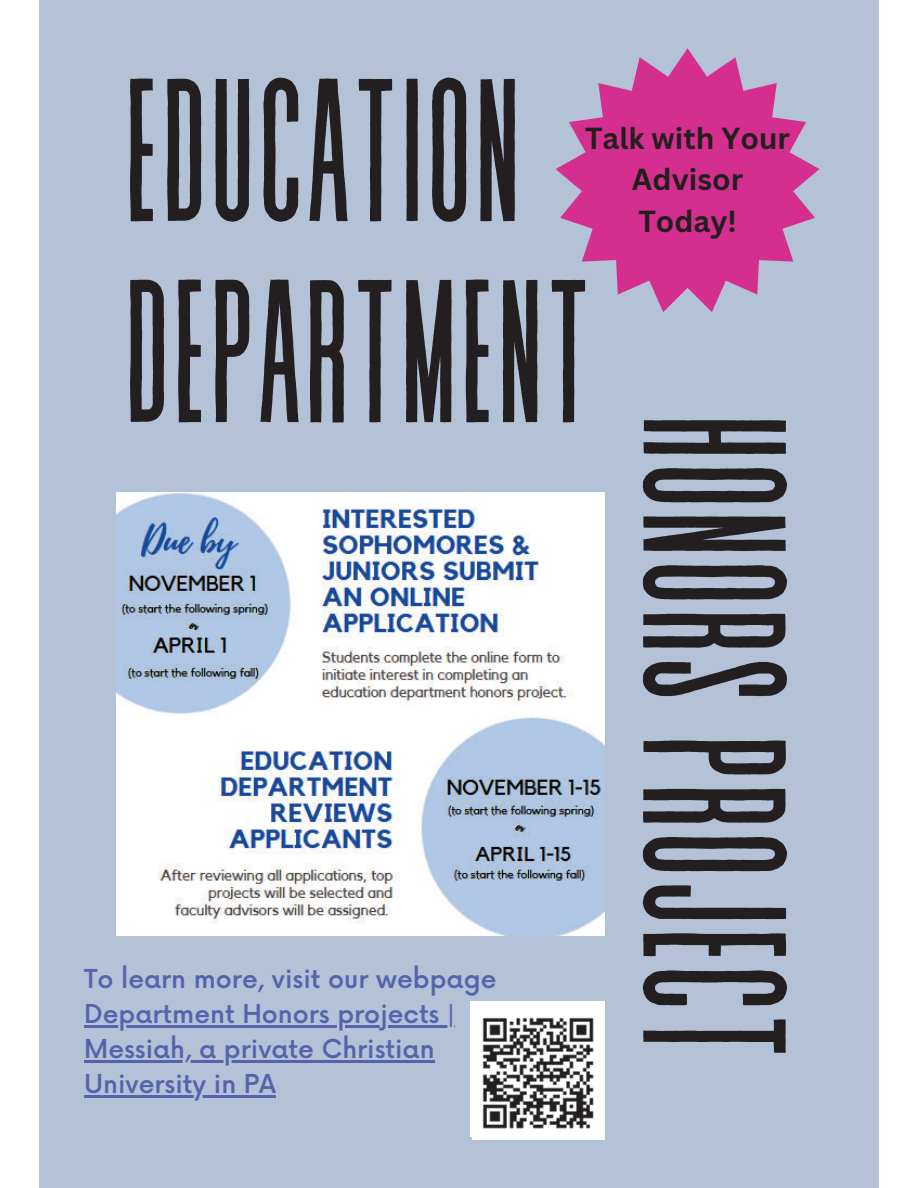
<style>
.page{position:relative;width:918px;height:1188px;background:#fff}
.page>*{position:absolute;margin:0;border:0;box-sizing:border-box;transform-origin:0 0}
.t1{font:203.1px/201px "Revive 80 Tall";color:#231f20}
.t2{font:700 29.55px/41.2px "Canva Sans";color:#231f20;text-align:center}
.t3{font:500 25.35px/35px "Now";color:#5364ac}
</style>
<div class="page">
<div style="left:39px;top:0;width:840px;height:1188px;background:#b3c2d7"></div>
<img style="left:470px;top:1002px;width:135px;height:134px">
<img style="left:472px;top:1008px;width:132px;height:132px">
<img style="left:116px;top:493px;width:489px;height:442px">
<svg style="left:556px;top:48px;width:264px;height:264px;fill:#d42f8e"></svg>
<hr style="left:84px;top:1025px;width:371px;height:2px;background:#5364ac">
<hr style="left:84px;top:1060px;width:351px;height:2px;background:#5364ac">
<hr style="left:84px;top:1095px;width:192px;height:2px;background:#5364ac">
<h1 class="t1" style="left:123px;top:68px;width:471px">EDUCATION<br>DEPARTMENT</h1>
<p class="t2" style="left:585px;top:117px;width:207px">Talk with Your<br>Advisor<br>Today!</p>
<h1 class="t1" style="left:796px;top:413px;width:648px;rotate:90deg">HONORS PROJECT</h1>
<p class="t3" style="left:84px;top:963px;width:414px">To learn more, visit our webpage<br>Department Honors projects |<br>Messiah, a private Christian<br>University in PA</p>
</div>
